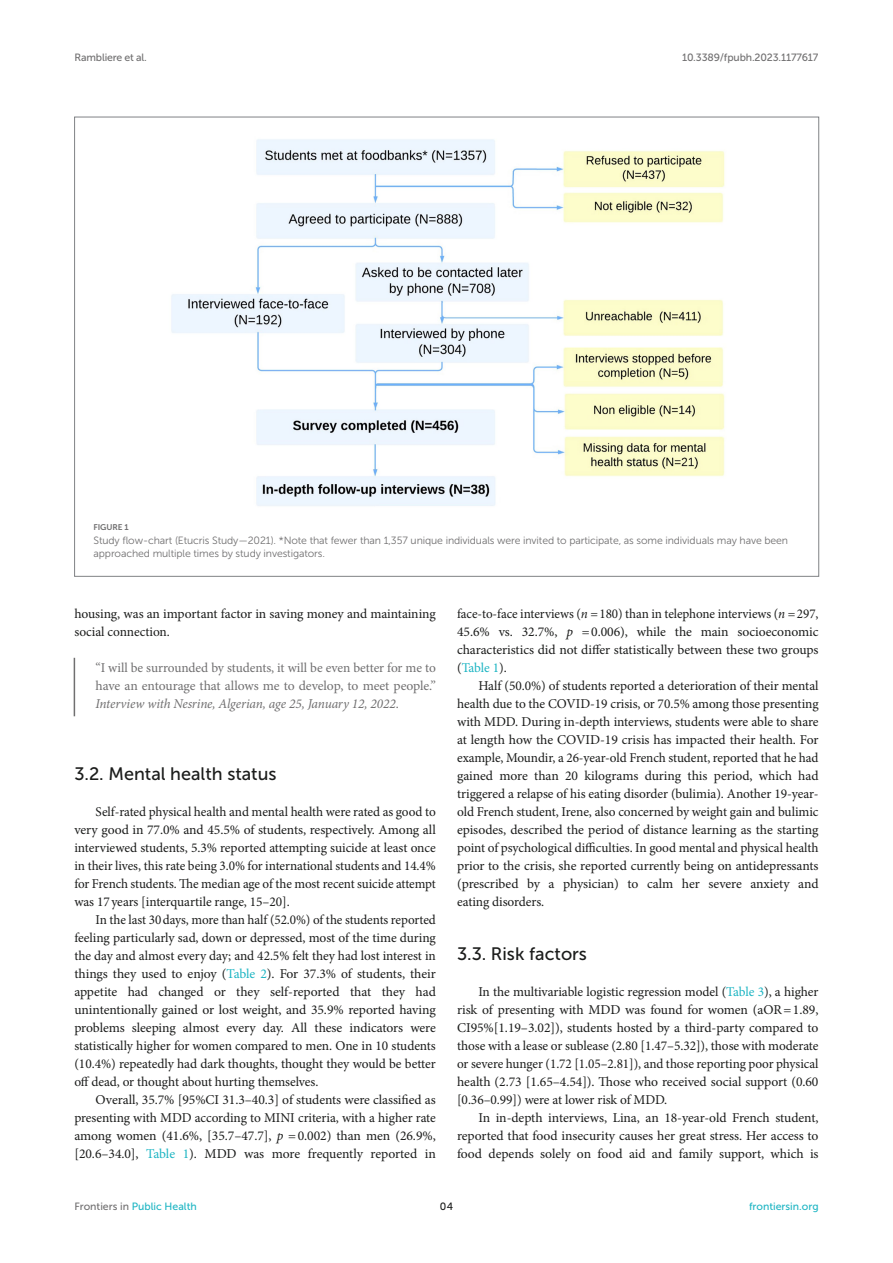
<style>
.page{position:relative;width:893px;height:1263px;background:#fff}
.page>*{position:absolute;margin:0;border:0;box-sizing:border-box;transform-origin:0 0}
.HEAD_2{font:18px "Museo Sans 500";color:#1b1c1b}
.TEXT{font:13.5px/18px "Minion Pro";letter-spacing:-.005em;color:#1b1c1b;text-align:justify}
.TEXT_FLUSH{font:13.5px/18px "Minion Pro";letter-spacing:-.005em;color:#1b1c1b;text-align:justify}
.BLOCK_QTN{font:13.5px/18px "Minion Pro";letter-spacing:-.01em;color:#706f70;text-align:justify}
.FIG_LEG{font:10.5px/13.5px "Museo Sans 300";letter-spacing:-.01em;color:#706f70}
.t1{font:10.5px "Museo Sans 500";letter-spacing:-.015em;color:#706f70}
.t2{font:10.5px "Museo Sans 500";color:#1db5c3}
.t3{font:10.5px "Museo Sans 500";color:#1b1c1b}
.FIG_HD{font:8.25px "Museo Sans 700";letter-spacing:-.01em;color:#706f70}
.s1{font-style:italic}
.s2{color:#1db5c3}
.s3{color:#706f70}
</style>
<div class="page">
<hr style="left:74px;top:658px;width:1px;height:58px;background:#706f70">
<img style="left:171px;top:139px;width:554px;height:367px">
<p class="t1" style="left:74px;top:51px;width:74px">Rambliere et al.</p>
<p class="t1" style="left:682px;top:51px;width:138px">10.3389/fpubh.2023.1177617</p>
<p class="FIG_HD" style="left:94px;top:523px;width:37px">FIGURE 1</p>
<p class="FIG_LEG" style="left:94px;top:534px;width:696px">Study flow-chart (Etucris Study—2021). *Note that fewer than 1,357 unique individuals were invited to participate, as some individuals may have been approached multiple times by study investigators.</p>
<p class="TEXT" style="left:74px;top:605px;width:363px">housing, was an important factor in saving money and maintaining social connection.</p>
<p class="BLOCK_QTN" style="left:96px;top:659px;width:342px">“I will be surrounded by students, it will be even better for me to have an entourage that allows me to develop, to meet people.” <span class="s1">Interview with Nesrine, Algerian, age 25, January 12, 2022</span>.</p>
<p class="HEAD_2" style="left:74px;top:764px;width:204px">3.2. Mental health status</p>
<p class="TEXT_FLUSH" style="left:74px;top:803px;width:363px;text-indent:21px">Self-rated physical health and mental health were rated as good to very good in 77.0% and 45.5% of students, respectively. Among all interviewed students, 5.3% reported attempting suicide at least once in their lives, this rate being 3.0% for international students and 14.4% for French students. The median age of the most recent suicide attempt was 17years [interquartile range, 15–20].</p>
<p class="TEXT" style="left:74px;top:911px;width:363px;text-indent:21px">In the last 30days, more than half (52.0%) of the students reported feeling particularly sad, down or depressed, most of the time during the day and almost every day; and 42.5% felt they had lost interest in things they used to enjoy (<span class="s2">Table 2</span>). For 37.3% of students, their appetite had changed or they self-reported that they had unintentionally gained or lost weight, and 35.9% reported having problems sleeping almost every day. All these indicators were statistically higher for women compared to men. One in 10 students (10.4%) repeatedly had dark thoughts, thought they would be better off dead, or thought about hurting themselves.</p>
<p class="TEXT" style="left:74px;top:1091px;width:363px;text-indent:21px">Overall, 35.7% [95%CI 31.3–40.3] of students were classified as presenting with MDD according to MINI criteria, with a higher rate among women (41.6%, [35.7–47.7], <span class="s1">p</span> =0.002) than men (26.9%, [20.6–34.0], <span class="s2">Table 1</span>). MDD was more frequently reported in</p>
<p class="TEXT" style="left:457px;top:605px;width:363px">face-to-face interviews (<span class="s1">n</span> =180) than in telephone interviews (<span class="s1">n</span> =297, 45.6% vs. 32.7%, <span class="s1">p</span> =0.006), while the main socioeconomic characteristics did not differ statistically between these two groups (<span class="s2">Table 1</span>).</p>
<p class="TEXT" style="left:457px;top:677px;width:363px;text-indent:21px">Half (50.0%) of students reported a deterioration of their mental health due to the COVID-19 crisis, or 70.5% among those presenting with MDD. During in-depth interviews, students were able to share at length how the COVID-19 crisis has impacted their health. For example, Moundir, a 26-year-old French student, reported that he had gained more than 20 kilograms during this period, which had triggered a relapse of his eating disorder (bulimia). Another 19-year&shy;old French student, Irene, also concerned by weight gain and bulimic episodes, described the period of distance learning as the starting point of psychological difficulties. In good mental and physical health prior to the crisis, she reported currently being on antidepressants (prescribed by a physician) to calm her severe anxiety and eating disorders.</p>
<p class="HEAD_2" style="left:457px;top:944px;width:131px">3.3. Risk factors</p>
<p class="TEXT_FLUSH" style="left:457px;top:983px;width:363px;text-indent:21px">In the multivariable logistic regression model (<span class="s2">Table 3</span>), a higher risk of presenting with MDD was found for women (aOR=1.89, CI95%[1.19–3.02]), students hosted by a third-party compared to those with a lease or sublease (2.80 [1.47–5.32]), those with moderate or severe hunger (1.72 [1.05–2.81]), and those reporting poor physical health (2.73 [1.65–4.54]). Those who received social support (0.60 [0.36–0.99]) were at lower risk of MDD.</p>
<p class="TEXT" style="left:457px;top:1109px;width:363px;text-indent:21px">In in-depth interviews, Lina, an 18-year-old French student, reported that food insecurity causes her great stress. Her access to food depends solely on food aid and family support, which is</p>
<p class="t2" style="left:74px;top:1200px;width:124px"><span class="s3">Frontiers in</span> Public Health</p>
<p class="t3" style="left:440px;top:1200px;width:15px">04</p>
<p class="t2" style="left:749px;top:1200px;width:71px">frontiersin.org</p>
</div>
